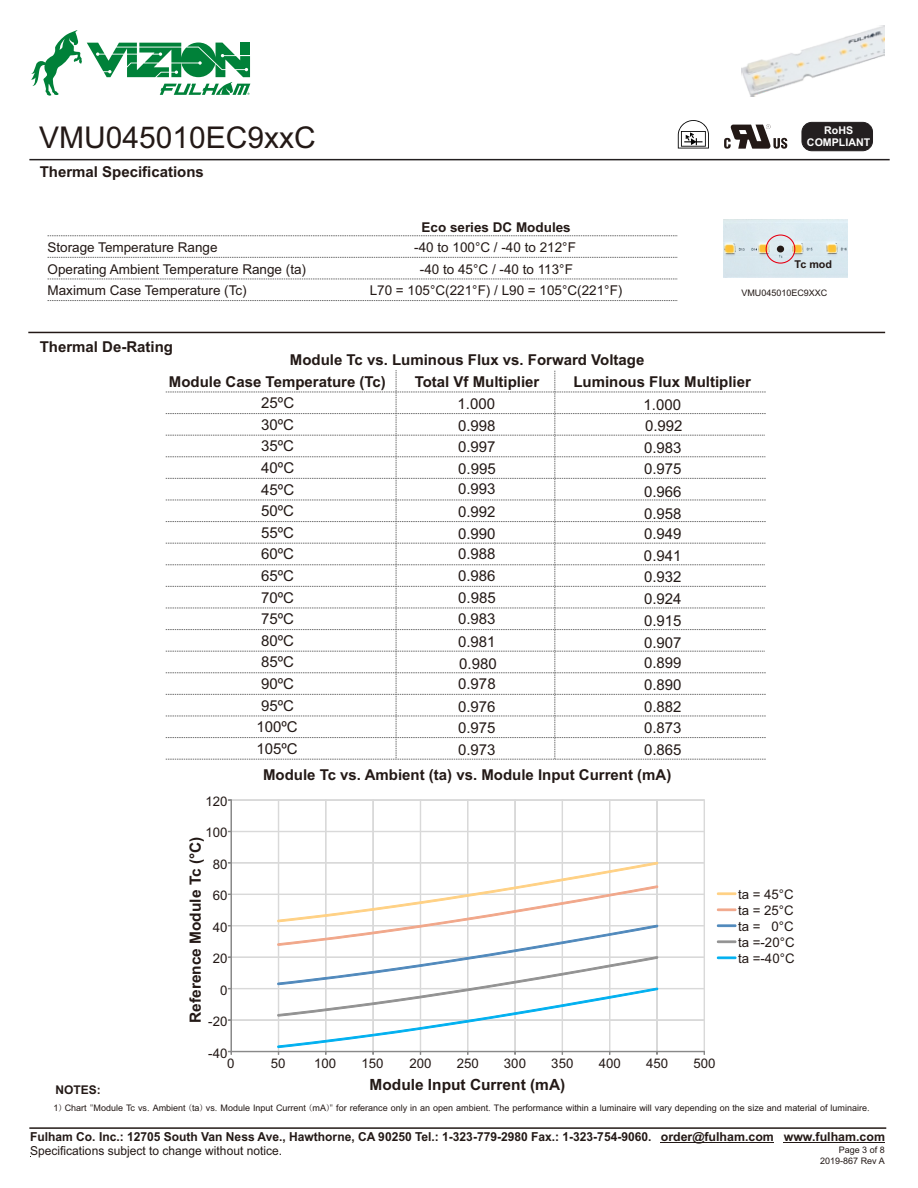
<style>
.page{position:relative;width:918px;height:1188px;background:#fff}
.page>*{position:absolute;margin:0;border:0;box-sizing:border-box;transform-origin:0 0}
.t1{font:30px "Arial";color:#231916}
.t2{font:700 15.45px "Arial";color:#231916}
.t3{font:15px/21.6px "Arial";color:#231916;text-align:justify}
.t4{font:700 15px "Arial";color:#231916}
.t5{font:13.5px/21.6px "Arial";color:#231916}
.t6{font:700 13.5px "Arial";color:#231916}
.t7{font:13.2px/15.9px "Arial";color:#231916;text-align:justify}
.t8{font:700 12.3px "Arial";color:#231916}
.t9{font:12.3px "Arial";color:#231916}
.t10{font:700 12px "Arial";color:#231916}
.t11{font:700 10.8px "Arial";color:#231916}
.t12{font:700 10.65px/11.9px "Arial";color:#fff;text-align:center}
.t13{font:9px/10.8px "Arial";color:#231916;text-align:right}
.s1{font-family:"Batang"}
</style>
<div class="page">
<svg style="left:48px;top:257px;width:630px;height:1px"></svg>
<svg style="left:48px;top:279px;width:630px;height:1px"></svg>
<svg style="left:48px;top:300px;width:630px;height:1px"></svg>
<svg style="left:48px;top:235px;width:630px;height:1px"></svg>
<hr style="left:29px;top:1127px;width:857px;height:2px;background:#231916">
<hr style="left:661px;top:1142px;width:113px;height:1px;background:#231916">
<hr style="left:784px;top:1142px;width:101px;height:1px;background:#231916">
<hr style="left:231px;top:1020px;width:473px;height:1px;background:#d9d9d9">
<hr style="left:231px;top:988px;width:473px;height:1px;background:#d9d9d9">
<hr style="left:231px;top:957px;width:473px;height:1px;background:#d9d9d9">
<hr style="left:231px;top:925px;width:473px;height:1px;background:#d9d9d9">
<hr style="left:231px;top:894px;width:473px;height:1px;background:#d9d9d9">
<hr style="left:231px;top:863px;width:473px;height:1px;background:#d9d9d9">
<hr style="left:231px;top:831px;width:473px;height:1px;background:#d9d9d9">
<hr style="left:231px;top:800px;width:473px;height:1px;background:#d9d9d9">
<hr style="left:278px;top:800px;width:1px;height:252px;background:#d9d9d9">
<div style="left:326px;top:800px;width:1px;height:252px;background:#d9d9d9;border:1px solid #d9d9d9"></div>
<hr style="left:373px;top:800px;width:1px;height:252px;background:#d9d9d9">
<hr style="left:420px;top:800px;width:1px;height:252px;background:#d9d9d9">
<div style="left:468px;top:800px;width:1px;height:252px;background:#d9d9d9;border:1px solid #d9d9d9"></div>
<hr style="left:515px;top:800px;width:1px;height:252px;background:#d9d9d9">
<hr style="left:562px;top:800px;width:1px;height:252px;background:#d9d9d9">
<hr style="left:609px;top:800px;width:1px;height:252px;background:#d9d9d9">
<hr style="left:657px;top:800px;width:1px;height:252px;background:#d9d9d9">
<hr style="left:704px;top:800px;width:1px;height:252px;background:#d9d9d9">
<hr style="left:231px;top:800px;width:1px;height:252px;background:#898989">
<hr style="left:231px;top:1051px;width:473px;height:1px;background:#898989">
<svg style="left:278px;top:862px;width:380px;height:192px"></svg>
<svg style="left:717px;top:893px;width:19px;height:2px"></svg>
<svg style="left:717px;top:909px;width:19px;height:2px"></svg>
<svg style="left:717px;top:925px;width:19px;height:2px"></svg>
<svg style="left:717px;top:941px;width:19px;height:2px"></svg>
<svg style="left:717px;top:957px;width:19px;height:2px"></svg>
<hr style="left:29px;top:159px;width:861px;height:1px;background:#231f20">
<div style="left:802px;top:122px;width:71px;height:29px;background:#231f20;border-radius:10px"></div>
<div style="left:802px;top:122px;width:71px;height:29px;border:1px solid #231f20;border-radius:10px"></div>
<svg style="left:724px;top:124px;width:63px;height:25px"></svg>
<svg style="left:678px;top:120px;width:31px;height:28px"></svg>
<img style="left:724px;top:220px;width:123px;height:58px">
<div style="left:766px;top:235px;width:29px;height:29px;border:1px solid #e60013;border-radius:50%"></div>
<div style="left:777px;top:246px;width:7px;height:6px;background:#231916;border:2px solid #231916;border-radius:50%"></div>
<img style="left:742px;top:25px;width:143px;height:72px">
<svg style="left:31px;top:30px;width:219px;height:66px"></svg>
<hr style="left:28px;top:332px;width:857px;height:1px;background:#231916">
<svg style="left:166px;top:370px;width:600px;height:390px"></svg>
<h1 class="t1" style="left:39px;top:127px;width:278px">VMU045010EC9xxC</h1>
<p class="t4" style="left:40px;top:166px;width:166px">Thermal Specifications</p>
<p class="t6" style="left:421px;top:222px;width:151px">Eco series DC Modules</p>
<p class="t5" style="left:48px;top:238px;width:260px">Storage Temperature Range<br>Operating Ambient Temperature Range (ta)</p>
<p class="t5" style="left:414px;top:238px;width:163px;text-align:center">-40 to 100°C / -40 to 212°F -40 to 45°C / -40 to 113°F</p>
<p class="t12" style="left:807px;top:125px;width:65px">RoHS<br>COMPLIANT</p>
<p class="t11" style="left:795px;top:260px;width:39px">Tc mod</p>
<p class="t5" style="left:48px;top:281px;width:201px">Maximum Case Temperature (Tc)</p>
<p class="t5" style="left:370px;top:281px;width:254px">L70 = 105°C(221°F) / L90 = 105°C(221°F)</p>
<p class="t13" style="left:741px;top:288px;width:88px">VMU045010EC9XXC</p>
<p class="t4" style="left:40px;top:341px;width:135px">Thermal De-Rating</p>
<p class="t4" style="left:290px;top:354px;width:356px">Module Tc vs. Luminous Flux vs. Forward Voltage</p>
<p class="t3" style="left:458px;top:394px;width:40px">1.000<br>0.998<br>0.997<br>0.995</p>
<p class="t3" style="left:458px;top:479px;width:39px;line-height:23.1px">0.993<br>0.992</p>
<p class="t3" style="left:458px;top:524px;width:40px">0.990<br>0.988<br>0.986<br>0.985<br>0.983<br>0.981<br>0.980</p>
<p class="t3" style="left:458px;top:673px;width:39px;line-height:23.1px">0.978<br>0.976</p>
<p class="t3" style="left:458px;top:719px;width:39px">0.975</p>
<p class="t4" style="left:169px;top:376px;width:218px">Module Case Temperature (Tc)</p>
<p class="t3" style="left:261px;top:415px;width:34px">30ºC</p>
<p class="t4" style="left:415px;top:376px;width:126px">Total Vf Multiplier</p>
<p class="t4" style="left:573px;top:376px;width:179px">Luminous Flux Multiplier</p>
<p class="t3" style="left:644px;top:395px;width:41px">1.000<br>0.992<br>0.983<br>0.975</p>
<p class="t3" style="left:644px;top:482px;width:39px">0.966<br>0.958<br>0.949<br>0.941<br>0.932<br>0.924<br>0.915<br>0.907</p>
<p class="t3" style="left:644px;top:654px;width:39px">0.899</p>
<p class="t3" style="left:261px;top:393px;width:34px">25ºC</p>
<p class="t3" style="left:261px;top:437px;width:35px">35ºC 40ºC 45ºC 50ºC 55ºC 60ºC</p>
<p class="t3" style="left:261px;top:588px;width:34px">70ºC</p>
<p class="t3" style="left:261px;top:566px;width:34px">65ºC</p>
<p class="t3" style="left:261px;top:609px;width:35px">75ºC 80ºC 85ºC 90ºC</p>
<p class="t3" style="left:644px;top:675px;width:39px">0.890</p>
<p class="t3" style="left:261px;top:696px;width:34px">95ºC</p>
<p class="t3" style="left:644px;top:697px;width:39px">0.882<br>0.873</p>
<p class="t3" style="left:256px;top:739px;width:43px">105ºC</p>
<p class="t3" style="left:458px;top:740px;width:39px">0.973</p>
<p class="t3" style="left:644px;top:740px;width:39px">0.865</p>
<p class="t3" style="left:256px;top:717px;width:43px">100ºC</p>
<p class="t10" style="left:56px;top:1085px;width:47px">NOTES:</p>
<p class="t7" style="left:205px;top:794px;width:24px">120</p>
<p class="t7" style="left:205px;top:826px;width:24px">100</p>
<p class="t2" style="left:190px;top:1023px;width:188px;rotate:-90deg">Reference Module Tc (°C)</p>
<p class="t7" style="left:213px;top:857px;width:16px">80</p>
<p class="t7" style="left:213px;top:889px;width:16px">60</p>
<p class="t7" style="left:213px;top:920px;width:16px">40</p>
<p class="t7" style="left:213px;top:952px;width:16px">20</p>
<p class="t7" style="left:220px;top:983px;width:9px">0</p>
<p class="t7" style="left:208px;top:1015px;width:21px">-20</p>
<p class="t4" style="left:263px;top:769px;width:410px">Module Tc vs. Ambient (ta) vs. Module Input Current (mA)</p>
<p class="t7" style="left:208px;top:1046px;width:21px">-40</p>
<p class="t7" style="left:227px;top:1057px;width:9px">0</p>
<p class="t7" style="left:271px;top:1057px;width:16px">50</p>
<p class="t7" style="left:314px;top:1057px;width:24px">100</p>
<p class="t7" style="left:361px;top:1057px;width:24px">150</p>
<p class="t7" style="left:409px;top:1057px;width:24px">200</p>
<p class="t7" style="left:457px;top:1057px;width:24px">250</p>
<p class="t7" style="left:504px;top:1057px;width:24px">300</p>
<p class="t7" style="left:551px;top:1057px;width:24px">350</p>
<p class="t7" style="left:599px;top:1057px;width:24px">400</p>
<p class="t7" style="left:646px;top:1057px;width:24px">450</p>
<p class="t7" style="left:693px;top:1057px;width:24px">500</p>
<p class="t2" style="left:370px;top:1079px;width:197px">Module Input Current (mA)</p>
<p class="t7" style="left:738px;top:887px;width:58px">ta = 45°C ta = 25°C ta = 0°C ta =-20°C ta =-40°C</p>
<p class="t13" style="left:53px;top:1103px;width:818px">1<span class="s1">)</span> Chart <span class="s1">"</span>Module Tc vs<span class="s1">.</span> Ambient <span class="s1">(</span>ta<span class="s1">)</span> vs<span class="s1">.</span> Module Input Current <span class="s1">(</span>mA<span class="s1">)"</span> for referance only in an open ambient<span class="s1">.</span> The performance within a luminaire will vary depending on the size and material of luminaire<span class="s1">.</span></p>
<p class="t8" style="left:30px;top:1132px;width:623px">Fulham Co. Inc.: 12705 South Van Ness Ave., Hawthorne, CA 90250 Tel.: 1-323-779-2980 Fax.: 1-323-754-9060.</p>
<p class="t9" style="left:30px;top:1146px;width:253px">Specifications subject to change without notice.</p>
<p class="t8" style="left:661px;top:1132px;width:226px">order@fulham.com www.fulham.com</p>
<p class="t13" style="left:820px;top:1145px;width:66px">Page 3 of 8<br>2019-867 Rev A</p>
</div>
